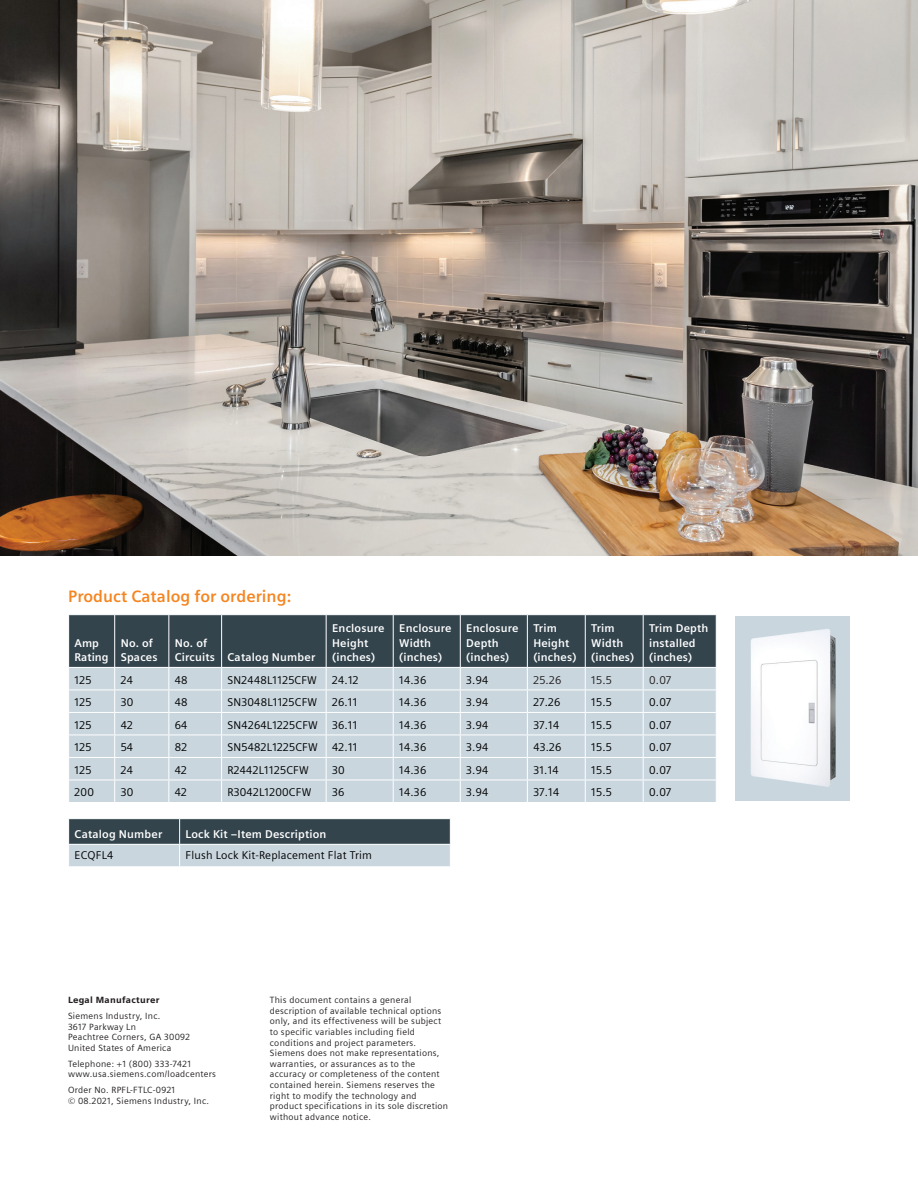
<style>
.page{position:relative;width:918px;height:1188px;background:#fff}
.page>*{position:absolute;margin:0;border:0;box-sizing:border-box;transform-origin:0 0}
._02__Subhead__11pt_1{font:700 16.5px "Siemens Sans";color:#f58520}
._03__Body_text__7_5p{font:11.25px "Siemens Sans";letter-spacing:.015em;color:#000}
._03__Body_text__7_5p-2{font:700 11.25px/14.7px "Siemens Sans";letter-spacing:.015em;color:#fff}
._03__Body_text__7_5p-3{font:11.25px "Siemens Sans";letter-spacing:.015em;color:#231f20}
._06__Copyright-Sende{font:9px/10.6px "Siemens Sans";letter-spacing:.03em;color:#231f20}
._06__Copyright-Sende-2{font:900 9px "Siemens Sans";letter-spacing:.03em;color:#231f20}
</style>
<div class="page">
<img style="left:0;top:0;width:918px;height:556px">
<svg style="left:68px;top:615px;width:649px;height:187px;background:#a2b0b8"></svg>
<svg style="left:68px;top:819px;width:383px;height:47px;background:#7c8b93"></svg>
<div style="left:735px;top:616px;width:115px;height:184px;background:#c9d6de"></div>
<img style="left:750px;top:629px;width:86px;height:158px">
<p class="_02__Subhead__11pt_1" style="left:68px;top:587px;width:225px">Product Catalog for ordering:</p>
<p class="_03__Body_text__7_5p-2" style="left:75px;top:636px;width:35px">Amp<br>Rating</p>
<p class="_03__Body_text__7_5p-2" style="left:121px;top:636px;width:38px">No. of<br>Spaces</p>
<p class="_03__Body_text__7_5p-2" style="left:175px;top:636px;width:42px">No. of<br>Circuits</p>
<p class="_03__Body_text__7_5p-2" style="left:228px;top:650px;width:89px">Catalog Number</p>
<p class="_03__Body_text__7_5p-2" style="left:332px;top:621px;width:54px">Enclosure<br>Height (inches)</p>
<p class="_03__Body_text__7_5p-2" style="left:399px;top:621px;width:54px">Enclosure<br>Width (inches)</p>
<p class="_03__Body_text__7_5p-2" style="left:466px;top:621px;width:54px">Enclosure<br>Depth (inches)</p>
<p class="_03__Body_text__7_5p-2" style="left:533px;top:621px;width:45px">Trim<br>Height (inches)</p>
<p class="_03__Body_text__7_5p-2" style="left:591px;top:621px;width:45px">Trim<br>Width (inches)</p>
<p class="_03__Body_text__7_5p-2" style="left:649px;top:621px;width:61px">Trim Depth installed (inches)</p>
<p class="_03__Body_text__7_5p" style="left:75px;top:674px;width:18px">125</p>
<p class="_03__Body_text__7_5p" style="left:121px;top:674px;width:14px">24</p>
<p class="_03__Body_text__7_5p" style="left:175px;top:674px;width:14px">48</p>
<p class="_03__Body_text__7_5p" style="left:228px;top:674px;width:91px">SN2448L1125CFW</p>
<p class="_03__Body_text__7_5p" style="left:332px;top:674px;width:28px">24.12</p>
<p class="_03__Body_text__7_5p" style="left:399px;top:674px;width:28px">14.36</p>
<p class="_03__Body_text__7_5p" style="left:466px;top:674px;width:24px">3.94</p>
<p class="_03__Body_text__7_5p-3" style="left:533px;top:674px;width:29px">25.26</p>
<p class="_03__Body_text__7_5p-3" style="left:591px;top:674px;width:22px">15.5</p>
<p class="_03__Body_text__7_5p-3" style="left:649px;top:674px;width:24px">0.07</p>
<p class="_03__Body_text__7_5p" style="left:75px;top:696px;width:18px">125</p>
<p class="_03__Body_text__7_5p" style="left:121px;top:696px;width:14px">30</p>
<p class="_03__Body_text__7_5p" style="left:175px;top:696px;width:14px">48</p>
<p class="_03__Body_text__7_5p" style="left:228px;top:696px;width:91px">SN3048L1125CFW</p>
<p class="_03__Body_text__7_5p" style="left:332px;top:696px;width:27px">26.11</p>
<p class="_03__Body_text__7_5p" style="left:399px;top:696px;width:28px">14.36</p>
<p class="_03__Body_text__7_5p" style="left:466px;top:696px;width:24px">3.94</p>
<p class="_03__Body_text__7_5p" style="left:533px;top:696px;width:28px">27.26</p>
<p class="_03__Body_text__7_5p" style="left:591px;top:696px;width:22px">15.5</p>
<p class="_03__Body_text__7_5p" style="left:649px;top:696px;width:24px">0.07</p>
<p class="_03__Body_text__7_5p" style="left:75px;top:719px;width:18px">125</p>
<p class="_03__Body_text__7_5p" style="left:121px;top:719px;width:14px">42</p>
<p class="_03__Body_text__7_5p" style="left:175px;top:719px;width:14px">64</p>
<p class="_03__Body_text__7_5p" style="left:228px;top:719px;width:92px">SN4264L1225CFW</p>
<p class="_03__Body_text__7_5p" style="left:332px;top:719px;width:27px">36.11</p>
<p class="_03__Body_text__7_5p" style="left:399px;top:719px;width:28px">14.36</p>
<p class="_03__Body_text__7_5p" style="left:466px;top:719px;width:24px">3.94</p>
<p class="_03__Body_text__7_5p" style="left:533px;top:719px;width:27px">37.14</p>
<p class="_03__Body_text__7_5p" style="left:591px;top:719px;width:22px">15.5</p>
<p class="_03__Body_text__7_5p" style="left:649px;top:719px;width:24px">0.07</p>
<p class="_03__Body_text__7_5p" style="left:75px;top:741px;width:18px">125</p>
<p class="_03__Body_text__7_5p" style="left:121px;top:741px;width:14px">54</p>
<p class="_03__Body_text__7_5p" style="left:175px;top:741px;width:14px">82</p>
<p class="_03__Body_text__7_5p" style="left:228px;top:741px;width:92px">SN5482L1225CFW</p>
<p class="_03__Body_text__7_5p" style="left:332px;top:741px;width:27px">42.11</p>
<p class="_03__Body_text__7_5p" style="left:399px;top:741px;width:28px">14.36</p>
<p class="_03__Body_text__7_5p" style="left:466px;top:741px;width:24px">3.94</p>
<p class="_03__Body_text__7_5p" style="left:533px;top:741px;width:30px">43.26</p>
<p class="_03__Body_text__7_5p" style="left:591px;top:741px;width:22px">15.5</p>
<p class="_03__Body_text__7_5p" style="left:649px;top:741px;width:24px">0.07</p>
<p class="_03__Body_text__7_5p" style="left:75px;top:764px;width:18px">125</p>
<p class="_03__Body_text__7_5p" style="left:121px;top:764px;width:14px">24</p>
<p class="_03__Body_text__7_5p" style="left:175px;top:764px;width:14px">42</p>
<p class="_03__Body_text__7_5p" style="left:228px;top:764px;width:83px">R2442L1125CFW</p>
<p class="_03__Body_text__7_5p" style="left:332px;top:764px;width:14px">30</p>
<p class="_03__Body_text__7_5p" style="left:399px;top:764px;width:28px">14.36</p>
<p class="_03__Body_text__7_5p" style="left:466px;top:764px;width:24px">3.94</p>
<p class="_03__Body_text__7_5p" style="left:533px;top:764px;width:27px">31.14</p>
<p class="_03__Body_text__7_5p" style="left:591px;top:764px;width:22px">15.5</p>
<p class="_03__Body_text__7_5p" style="left:649px;top:764px;width:24px">0.07</p>
<p class="_03__Body_text__7_5p" style="left:75px;top:786px;width:21px">200</p>
<p class="_03__Body_text__7_5p" style="left:121px;top:786px;width:14px">30</p>
<p class="_03__Body_text__7_5p" style="left:175px;top:786px;width:14px">42</p>
<p class="_03__Body_text__7_5p" style="left:228px;top:786px;width:85px">R3042L1200CFW</p>
<p class="_03__Body_text__7_5p" style="left:332px;top:786px;width:14px">36</p>
<p class="_03__Body_text__7_5p" style="left:399px;top:786px;width:28px">14.36</p>
<p class="_03__Body_text__7_5p" style="left:466px;top:786px;width:24px">3.94</p>
<p class="_03__Body_text__7_5p" style="left:533px;top:786px;width:27px">37.14</p>
<p class="_03__Body_text__7_5p" style="left:591px;top:786px;width:22px">15.5</p>
<p class="_03__Body_text__7_5p" style="left:649px;top:786px;width:24px">0.07</p>
<p class="_03__Body_text__7_5p-2" style="left:75px;top:827px;width:89px">Catalog Number</p>
<p class="_03__Body_text__7_5p-2" style="left:186px;top:827px;width:142px">Lock Kit –Item Description</p>
<p class="_03__Body_text__7_5p" style="left:75px;top:849px;width:40px">ECQFL4</p>
<p class="_03__Body_text__7_5p" style="left:186px;top:849px;width:188px">Flush Lock Kit-Replacement Flat Trim</p>
<p class="_06__Copyright-Sende-2" style="left:68px;top:995px;width:93px">Legal Manufacturer</p>
<p class="_06__Copyright-Sende" style="left:68px;top:1011px;width:124px">Siemens Industry, Inc.<br>3617 Parkway Ln<br>Peachtree Corners, GA 30092<br>United States of America</p>
<p class="_06__Copyright-Sende" style="left:68px;top:1058px;width:149px">Telephone: +1 (800) 333-7421 www.usa.siemens.com/loadcenters</p>
<p class="_06__Copyright-Sende" style="left:68px;top:1085px;width:143px">Order No. RPFL-FTLC-0921<br>© 08.2021, Siemens Industry, Inc.</p>
<p class="_06__Copyright-Sende" style="left:270px;top:995px;width:180px">This document contains a general description of available technical options only, and its effectiveness will be subject to specific variables including field conditions and project parameters.<br>Siemens does not make representations, warranties, or assurances as to the accuracy or completeness of the content contained herein. Siemens reserves the right to modify the technology and product specifications in its sole discretion without advance notice.</p>
</div>
